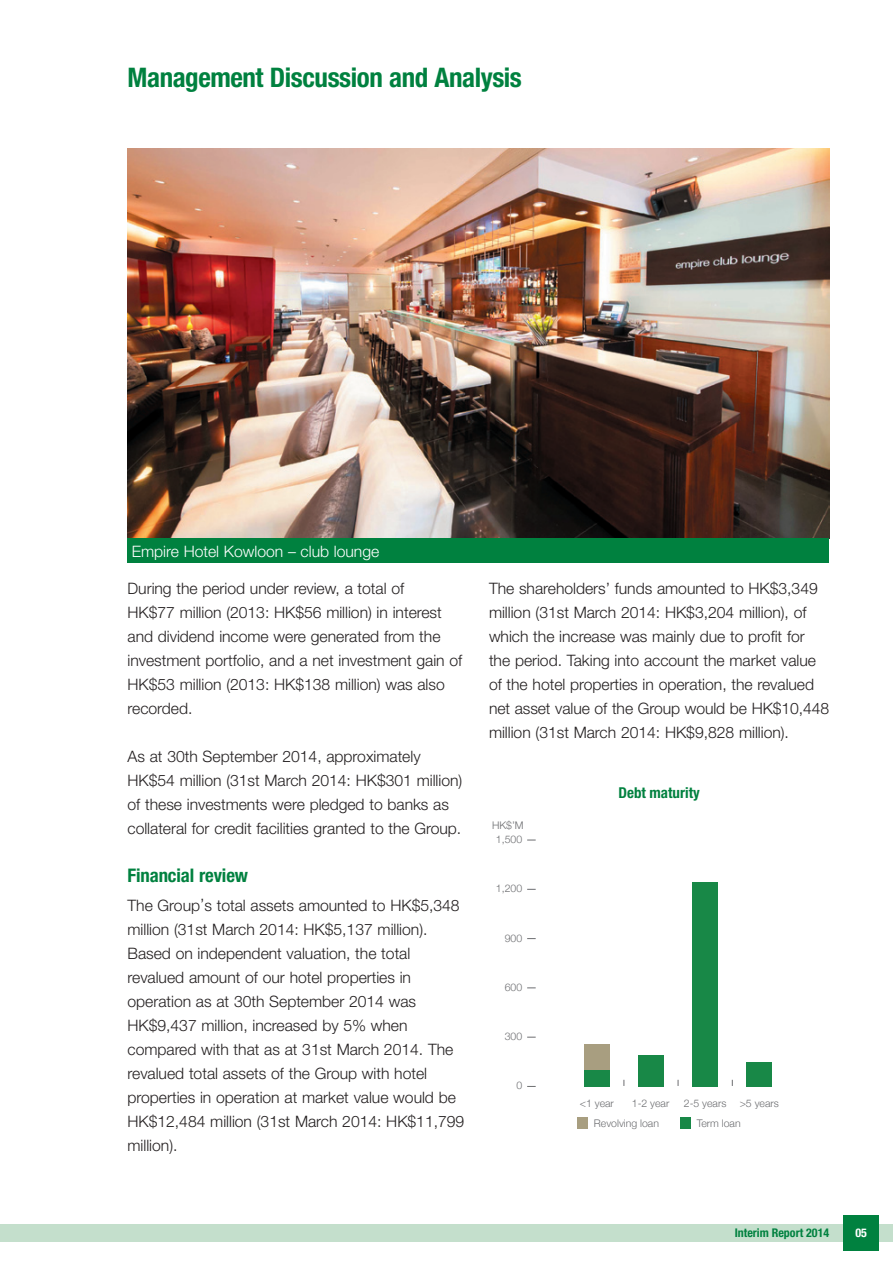
<style>
.page{position:relative;width:893px;height:1263px;background:#fff}
.page>*{position:absolute;margin:0;border:0;box-sizing:border-box;transform-origin:0 0}
.t1{font:700 condensed 27px "Helvetica Neue LT Std";letter-spacing:-.015em;color:#00813f}
.Heading_1{font:700 condensed 18.75px "Helvetica Neue LT Std";letter-spacing:-.005em;color:#00813f}
.Body_Text{font:300 15.75px/24px "Helvetica Neue LT Std";color:#231f20}
.Body_Text-2{font:300 15.75px "Helvetica Neue LT Std";color:#fff}
.t2{font:700 condensed 15px "Helvetica Neue LT Std";color:#00813f}
.t3{font:700 condensed 12px "Helvetica Neue LT Std";color:#00813f}
.t4{font:700 condensed 12px "Helvetica Neue LT Std";color:#fff}
.t5{font:300 10.5px "Helvetica Neue";color:#6c6d70}
</style>
<div class="page">
<div style="left:0;top:1224px;width:893px;height:17px;background:#c4dfcc"></div>
<div style="left:843px;top:1216px;width:36px;height:35px;background:#00813f"></div>
<img style="left:128px;top:149px;width:701px;height:390px">
<div style="left:128px;top:539px;width:701px;height:24px;background:#00813f"></div>
<div style="left:584px;top:1044px;width:26px;height:25px;background:#a89e80"></div>
<div style="left:584px;top:1069px;width:26px;height:17px;background:#188847"></div>
<div style="left:638px;top:1055px;width:25px;height:31px;background:#188847"></div>
<div style="left:692px;top:882px;width:26px;height:204px;background:#188847"></div>
<div style="left:746px;top:1062px;width:26px;height:24px;background:#188847"></div>
<div style="left:578px;top:1117px;width:10px;height:12px;background:#a89e80"></div>
<div style="left:680px;top:1117px;width:11px;height:12px;background:#188847"></div>
<h1 class="t1" style="left:128px;top:61px;width:396px">Management Discussion and Analysis</h1>
<p class="Body_Text-2" style="left:132px;top:542px;width:249px">Empire Hotel Kowloon – club lounge</p>
<p class="Body_Text" style="left:128px;top:576px;width:336px">During the period under review, a total of<br>HK$77 million (2013: HK$56 million) in interest and dividend income were generated from the investment portfolio, and a net investment gain of HK$53 million (2013: HK$138 million) was also recorded.</p>
<p class="Body_Text" style="left:128px;top:744px;width:336px">As at 30th September 2014, approximately HK$54 million (31st March 2014: HK$301 million) of these investments were pledged to banks as collateral for credit facilities granted to the Group.</p>
<p class="Heading_1" style="left:128px;top:864px;width:122px">Financial review</p>
<p class="Body_Text" style="left:128px;top:893px;width:338px">The Group’s total assets amounted to HK$5,348 million (31st March 2014: HK$5,137 million).<br>Based on independent valuation, the total revalued amount of our hotel properties in operation as at 30th September 2014 was HK$9,437 million, increased by 5% when compared with that as at 31st March 2014. The revalued total assets of the Group with hotel properties in operation at market value would be HK$12,484 million (31st March 2014: HK$11,799 million).</p>
<p class="Body_Text" style="left:489px;top:576px;width:342px">The shareholders’ funds amounted to HK$3,349 million (31st March 2014: HK$3,204 million), of which the increase was mainly due to profit for the period. Taking into account the market value of the hotel properties in operation, the revalued net asset value of the Group would be HK$10,448 million (31st March 2014: HK$9,828 million).</p>
<p class="t5" style="left:492px;top:818px;width:33px">HK$’M</p>
<p class="t5" style="left:496px;top:833px;width:28px">1,500</p>
<p class="t5" style="left:496px;top:882px;width:28px">1,200</p>
<p class="t5" style="left:505px;top:931px;width:19px">900</p>
<p class="t5" style="left:505px;top:981px;width:19px">600</p>
<p class="t5" style="left:505px;top:1030px;width:19px">300</p>
<p class="t5" style="left:516px;top:1079px;width:7px">0</p>
<p class="t2" style="left:618px;top:784px;width:83px">Debt maturity</p>
<p class="t5" style="left:580px;top:1097px;width:36px">&lt;1 year</p>
<p class="t5" style="left:632px;top:1097px;width:39px">1-2 year</p>
<p class="t5" style="left:684px;top:1097px;width:44px">2-5 years</p>
<p class="t5" style="left:740px;top:1097px;width:41px">&gt;5 years</p>
<p class="t5" style="left:594px;top:1116px;width:67px">Revolving loan</p>
<p class="t5" style="left:697px;top:1116px;width:45px">Term loan</p>
<p class="t3" style="left:735px;top:1225px;width:96px">Interim Report 2014</p>
<p class="t4" style="left:855px;top:1225px;width:13px">05</p>
</div>
